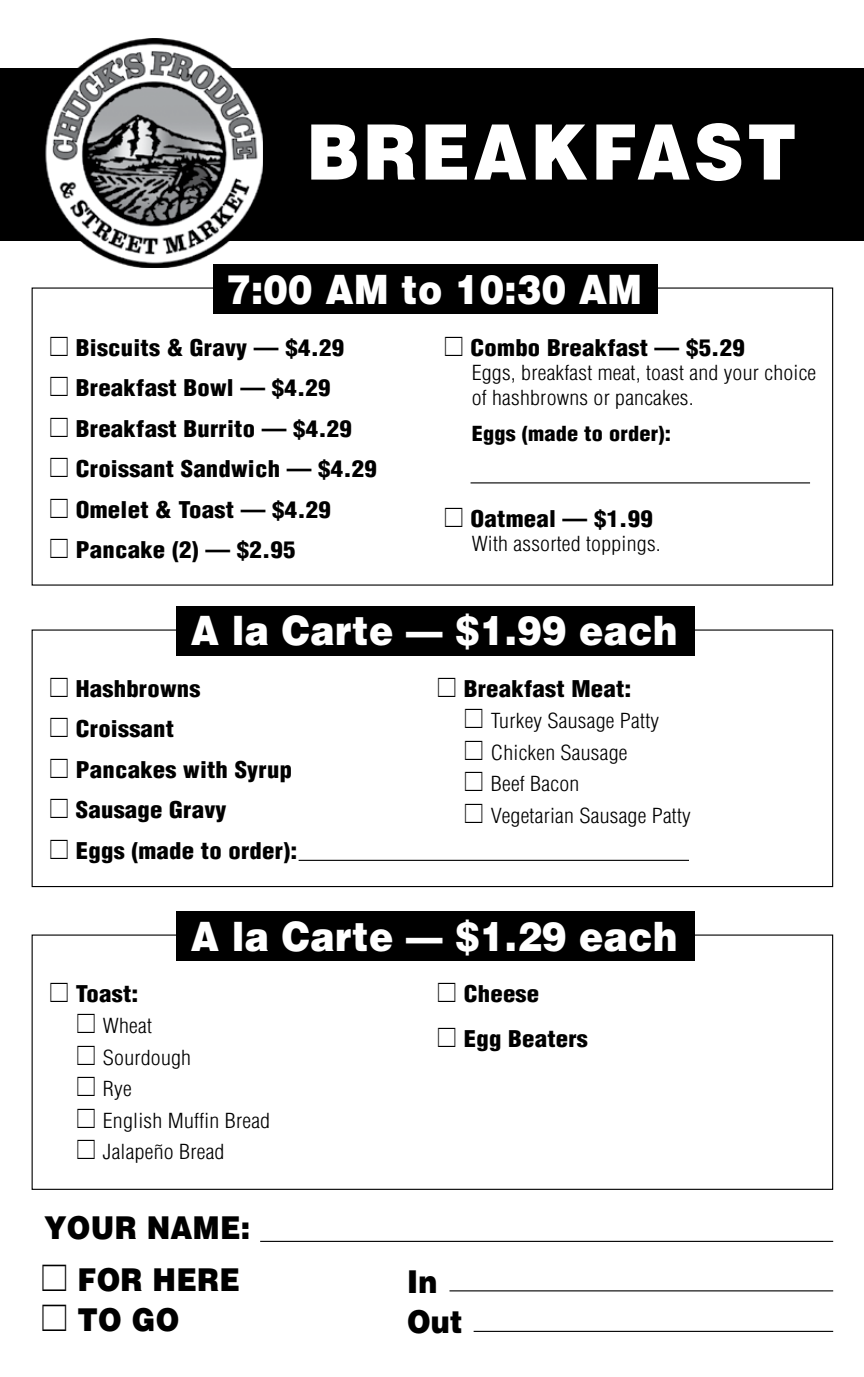
<style>
.page{position:relative;width:864px;height:1377px;background:#fff}
.page>*{position:absolute;margin:0;border:0;box-sizing:border-box;transform-origin:0 0}
.t1{font:900 76.5px "Helvetica LT";letter-spacing:.05em;color:#fff;scale:.9 1}
.t2{font:900 40.5px "Helvetica LT";letter-spacing:.01em;color:#fff;scale:.9 1}
.t3{font:900 31.5px/51.8px "Helvetica LT";letter-spacing:.01em;color:#000;scale:.9 1}
.t4{font:900 condensed 22.5px/40.5px "Helvetica LT";letter-spacing:.01em;color:#000;scale:1.1 1}
.t5{font:300 condensed 20.25px/31.5px "Helvetica LT";letter-spacing:.01em;color:#000;scale:1.1 1}
.t6{font:900 condensed 20.25px "Helvetica LT";letter-spacing:.01em;color:#000;scale:1.1 1}
</style>
<div class="page">
<div style="left:0;top:68px;width:864px;height:173px;background:#000"></div>
<img style="left:45px;top:38px;width:217px;height:229px">
<div style="left:176px;top:911px;width:518px;height:50px;background:#000"></div>
<div style="left:176px;top:606px;width:518px;height:50px;background:#000"></div>
<hr style="left:299px;top:860px;width:390px;height:1px;background:#000">
<hr style="left:471px;top:482px;width:339px;height:1px;background:#000">
<div style="left:213px;top:264px;width:444px;height:50px;background:#000"></div>
<hr style="left:260px;top:1241px;width:573px;height:1px;background:#000">
<hr style="left:450px;top:1290px;width:383px;height:1px;background:#000">
<hr style="left:474px;top:1331px;width:359px;height:1px;background:#000">
<h1 class="t1" style="left:306px;top:102px;width:546px">BREAKFAST</h1>
<h2 class="t2" style="left:226px;top:263px;width:463px">7:00 AM to 10:30 AM</h2>
<p class="t4" style="left:76px;top:327px;width:275px">Biscuits &amp; Gravy — $4.29<br>Breakfast Bowl — $4.29<br>Breakfast Burrito — $4.29<br>Croissant Sandwich — $4.29<br>Omelet &amp; Toast — $4.29<br>Pancake (2) — $2.95</p>
<p class="t4" style="left:471px;top:327px;width:251px">Combo Breakfast — $5.29</p>
<p class="t5" style="left:472px;top:360px;width:315px;line-height:24.8px">Eggs, breakfast meat, toast and your choice of hashbrowns or pancakes.</p>
<p class="t6" style="left:472px;top:421px;width:183px">Eggs (made to order):</p>
<p class="t4" style="left:471px;top:498px;width:167px">Oatmeal — $1.99</p>
<p class="t5" style="left:472px;top:528px;width:173px">With assorted toppings.</p>
<h2 class="t2" style="left:191px;top:604px;width:542px">A la Carte — $1.99 each</h2>
<p class="t4" style="left:76px;top:668px;width:203px">Hashbrowns<br>Croissant<br>Pancakes with Syrup<br>Sausage Gravy<br>Eggs (made to order):</p>
<p class="t4" style="left:464px;top:668px;width:154px">Breakfast Meat:</p>
<p class="t5" style="left:491px;top:705px;width:184px">Turkey Sausage Patty<br>Chicken Sausage<br>Beef Bacon<br>Vegetarian Sausage Patty</p>
<h2 class="t2" style="left:191px;top:910px;width:542px">A la Carte — $1.29 each</h2>
<p class="t4" style="left:76px;top:973px;width:58px">Toast:</p>
<p class="t5" style="left:103px;top:1010px;width:154px">Wheat<br>Sourdough<br>Rye<br>English Muffin Bread<br>Jalapeño Bread</p>
<h3 class="t3" style="left:78px;top:1201px;width:193px;text-indent:-33px">YOUR NAME:<br>FOR HERE</h3>
<h3 class="t3" style="left:78px;top:1293px;width:115px">TO GO</h3>
<p class="t4" style="left:464px;top:971px;width:114px;line-height:45px">Cheese<br>Egg Beaters</p>
<h3 class="t3" style="left:407px;top:1260px;width:63px;line-height:40.5px">In<br>Out</h3>
</div>
